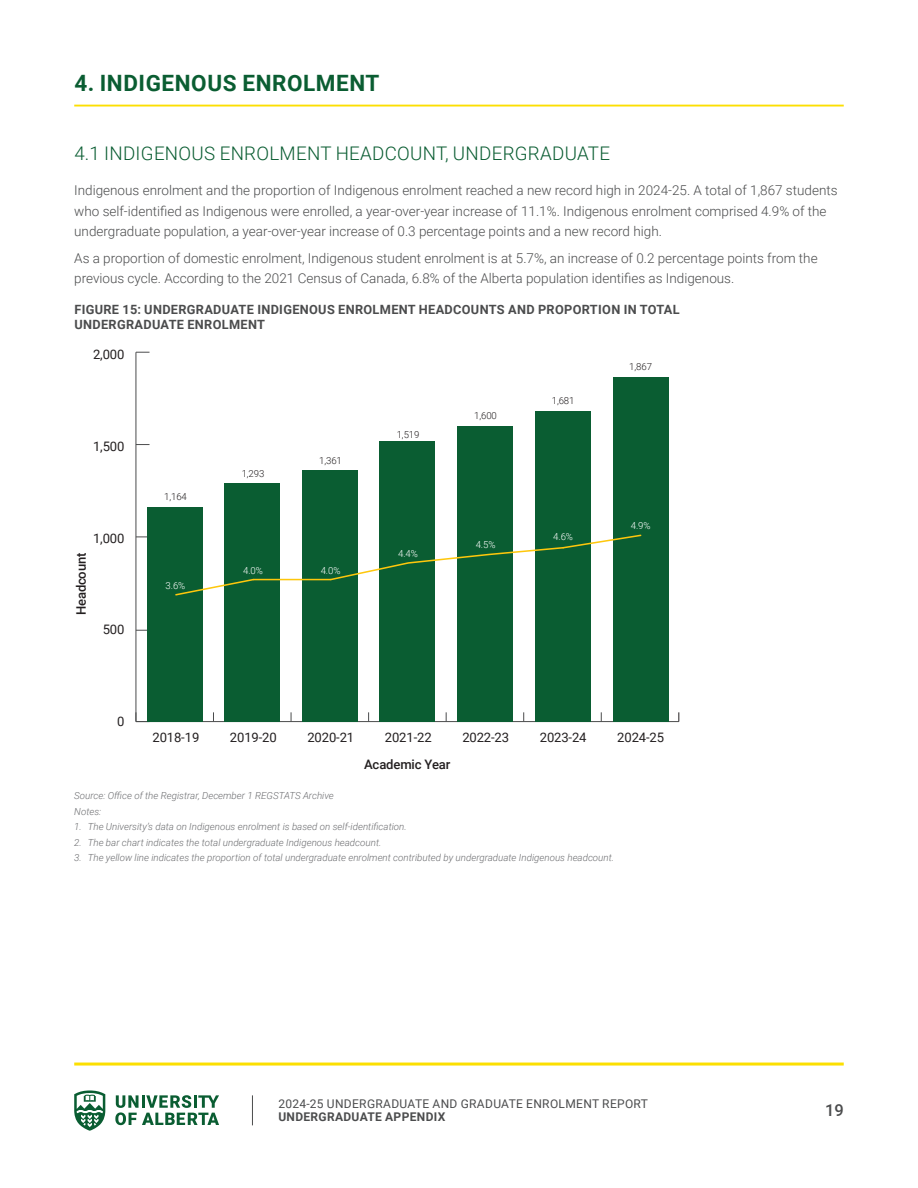
<style>
.page{position:relative;width:918px;height:1188px;background:#fff}
.page>*{position:absolute;margin:0;border:0;box-sizing:border-box;transform-origin:0 0}
.Title_1{font:700 22.5px "Roboto";letter-spacing:.025em;color:#0a5d32}
.Title_2{font:300 18.75px "Roboto";letter-spacing:.015em;color:#0a5d32}
.t1{font:500 16.5px "Roboto";color:#4b4c4d}
.Body{font:300 13.5px/20.2px "Roboto";color:#4b4c4d}
.t2{font:13.05px "Roboto";letter-spacing:-.01em;color:#231f20}
.t3{font:500 13.05px "Roboto";letter-spacing:-.01em;color:#231f20}
.Subtitle{font:700 12.75px/15.8px "Roboto";letter-spacing:.025em;color:#4b4c4d}
.t4{font:12px "Roboto";letter-spacing:.03em;color:#4b4c4d}
.t5{font:700 12px "Roboto";letter-spacing:.03em;color:#4b4c4d}
.Note{font:italic 300 9.75px "Roboto";color:#6c6d70}
.t6{font:300 9.6px "Roboto";letter-spacing:-.01em;color:#231f20}
.t7{font:300 9.6px "Roboto";color:#fff}
</style>
<div class="page">
<hr style="left:74px;top:1063px;width:770px;height:3px;background:#fcdf01">
<svg style="left:115px;top:1095px;width:104px;height:30px"></svg>
<svg style="left:74px;top:1090px;width:31px;height:41px"></svg>
<hr style="left:252px;top:1095px;width:1px;height:30px;background:#4b4c4d">
<hr style="left:74px;top:105px;width:770px;height:1px;background:#fcdf01">
<hr style="left:136px;top:721px;width:543px;height:1px;background:#4b4c4d">
<hr style="left:136px;top:352px;width:1px;height:370px;background:#4b4c4d">
<svg style="left:137px;top:444px;width:13px;height:1px"></svg>
<svg style="left:136px;top:352px;width:14px;height:1px"></svg>
<div style="left:147px;top:507px;width:56px;height:215px;background:#0a5d32"></div>
<div style="left:224px;top:483px;width:56px;height:239px;background:#0a5d32"></div>
<div style="left:302px;top:470px;width:56px;height:252px;background:#0a5d32"></div>
<div style="left:379px;top:441px;width:56px;height:281px;background:#0a5d32"></div>
<div style="left:457px;top:426px;width:56px;height:296px;background:#0a5d32"></div>
<div style="left:535px;top:411px;width:55px;height:311px;background:#0a5d32"></div>
<div style="left:613px;top:377px;width:56px;height:345px;background:#0a5d32"></div>
<svg style="left:175px;top:578px;width:80px;height:18px"></svg>
<hr style="left:253px;top:579px;width:78px;height:1px;background:#fec70c">
<svg style="left:329px;top:534px;width:313px;height:47px"></svg>
<p class="Title_1" style="left:75px;top:67px;width:306px">4. INDIGENOUS ENROLMENT</p>
<p class="Title_2" style="left:75px;top:140px;width:537px">4.1 INDIGENOUS ENROLMENT HEADCOUNT, UNDERGRADUATE</p>
<p class="Body" style="left:74px;top:180px;width:765px">Indigenous enrolment and the proportion of Indigenous enrolment reached a new record high in 2024-25. A total of 1,867 students who self-identified as Indigenous were enrolled, a year-over-year increase of 11.1%. Indigenous enrolment comprised 4.9% of the undergraduate population, a year-over-year increase of 0.3 percentage points and a new record high.</p>
<p class="Body" style="left:74px;top:247px;width:745px">As a proportion of domestic enrolment, Indigenous student enrolment is at 5.7%, an increase of 0.2 percentage points from the previous cycle. According to the 2021 Census of Canada, 6.8% of the Alberta population identifies as Indigenous.</p>
<p class="Subtitle" style="left:74px;top:301px;width:607px">FIGURE 15: UNDERGRADUATE INDIGENOUS ENROLMENT HEADCOUNTS AND PROPORTION IN TOTAL<br>UNDERGRADUATE ENROLMENT</p>
<p class="t2" style="left:93px;top:345px;width:33px">2,000</p>
<p class="t2" style="left:93px;top:437px;width:33px">1,500</p>
<p class="t3" style="left:72px;top:615px;width:64px;rotate:-90deg">Headcount</p>
<p class="t2" style="left:93px;top:529px;width:33px">1,000</p>
<p class="t2" style="left:103px;top:621px;width:23px">500</p>
<p class="t6" style="left:164px;top:490px;width:24px">1,164</p>
<p class="t7" style="left:166px;top:579px;width:21px">3.6%</p>
<p class="t6" style="left:242px;top:467px;width:24px">1,293</p>
<p class="t6" style="left:319px;top:454px;width:24px">1,361</p>
<p class="t7" style="left:243px;top:564px;width:21px">4.0%</p>
<p class="t7" style="left:321px;top:564px;width:21px">4.0%</p>
<p class="t6" style="left:397px;top:428px;width:24px">1,519</p>
<p class="t7" style="left:398px;top:547px;width:21px">4.4%</p>
<p class="t6" style="left:474px;top:409px;width:24px">1,600</p>
<p class="t7" style="left:476px;top:538px;width:21px">4.5%</p>
<p class="t6" style="left:552px;top:393px;width:24px">1,681</p>
<p class="t7" style="left:553px;top:530px;width:21px">4.6%</p>
<p class="t6" style="left:629px;top:360px;width:24px">1,867</p>
<p class="t7" style="left:631px;top:519px;width:21px">4.9%</p>
<p class="t2" style="left:117px;top:712px;width:9px">0</p>
<p class="t2" style="left:153px;top:729px;width:48px">2018-19</p>
<p class="t2" style="left:230px;top:729px;width:48px">2019-20</p>
<p class="t2" style="left:307px;top:729px;width:48px">2020-21</p>
<p class="t2" style="left:385px;top:729px;width:48px">2021-22</p>
<p class="t2" style="left:462px;top:729px;width:48px">2022-23</p>
<p class="t2" style="left:540px;top:729px;width:48px">2023-24</p>
<p class="t2" style="left:617px;top:729px;width:48px">2024-25</p>
<p class="t3" style="left:364px;top:755px;width:88px">Academic Year</p>
<p class="Note" style="left:74px;top:789px;width:261px">Source: Office of the Registrar, December 1 REGSTATS Archive</p>
<p class="Note" style="left:74px;top:804px;width:28px">Notes:</p>
<p class="Note" style="left:74px;top:820px;width:334px">1. The University’s data on Indigenous enrolment is based on self-identification.</p>
<p class="Note" style="left:74px;top:835px;width:309px">2. The bar chart indicates the total undergraduate Indigenous headcount.</p>
<p class="Note" style="left:74px;top:851px;width:541px">3. The yellow line indicates the proportion of total undergraduate enrolment contributed by undergraduate Indigenous headcount.</p>
<p class="t4" style="left:278px;top:1095px;width:371px">2024-25 UNDERGRADUATE AND GRADUATE ENROLMENT REPORT</p>
<p class="t5" style="left:278px;top:1109px;width:169px">UNDERGRADUATE APPENDIX</p>
<p class="t1" style="left:825px;top:1099px;width:20px">19</p>
</div>
